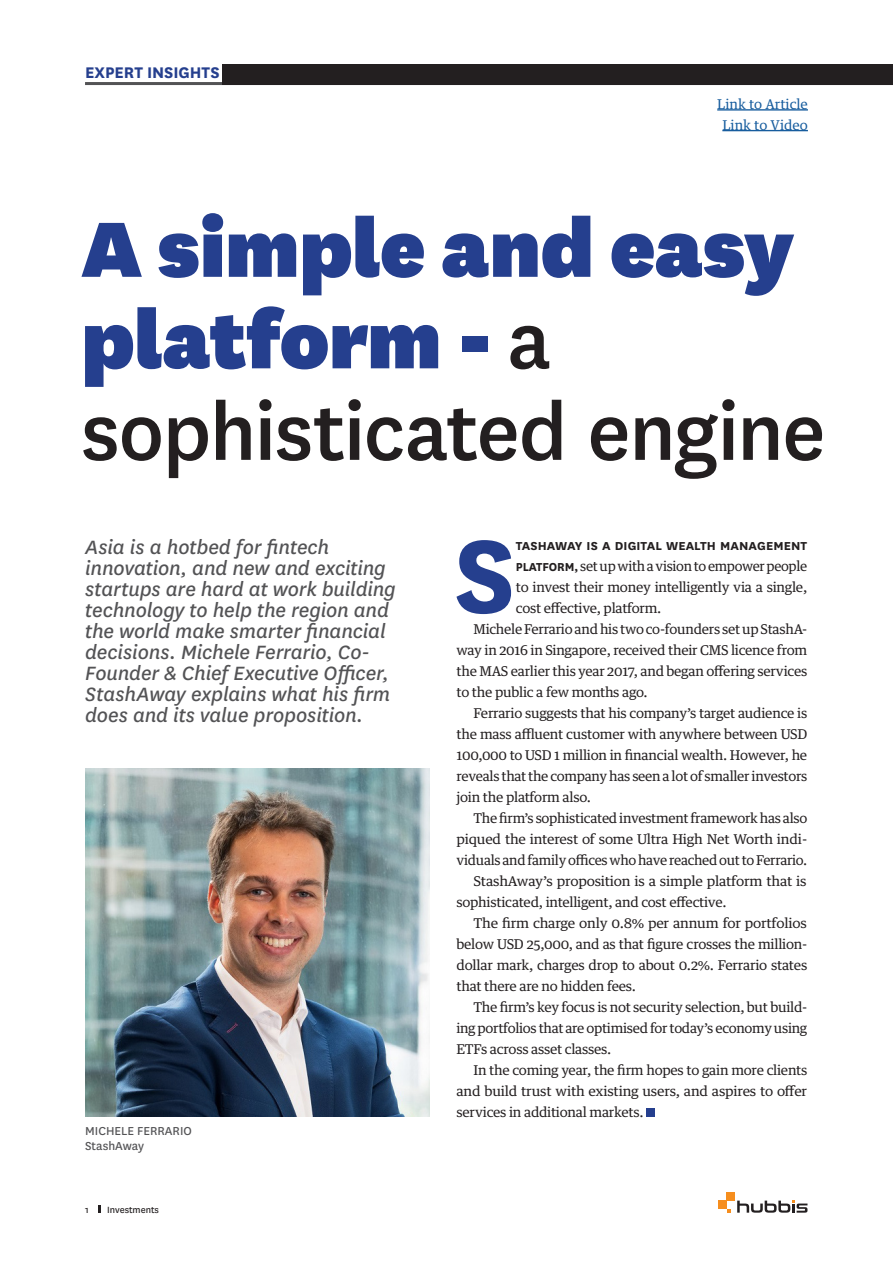
<style>
.page{position:relative;width:893px;height:1263px;background:#fff}
.page>*{position:absolute;margin:0;border:0;box-sizing:border-box;transform-origin:0 0}
.t1{font:700 120.45px "National";color:#253f8e}
.t2{font:900 91.5px/91.5px "National";letter-spacing:-.01em;color:#253f8e}
.t3{font:500 90px "National";letter-spacing:-.02em;color:#231f20}
.t4{font:italic 22.5px/21px "National";letter-spacing:-.01em;color:#535355}
.t5{font:700 18px "National";color:#253f8e}
.t6{font:13.5px/21px "Guardian Text Egyp";letter-spacing:-.02em;color:#231f20;text-align:justify}
.t7{font:13.5px "National";color:#535355}
.t8{font:13.5px "Guardian Text Egyp";color:#175d9e}
.t9{font:10.5px "National";color:#231f20}
.s1{font-weight:500;font-size:90px;color:#231f20}
.s2{font-family:"National";font-weight:700}
</style>
<div class="page">
<svg style="left:737px;top:1200px;width:70px;height:13px"></svg>
<div style="left:727px;top:1192px;width:8px;height:8px;background:#f68e1e"></div>
<div style="left:718px;top:1200px;width:9px;height:9px;background:#f68e1e"></div>
<hr style="left:717px;top:109px;width:91px;height:2px;background:#175d9e">
<hr style="left:722px;top:130px;width:86px;height:1px;background:#175d9e">
<img style="left:85px;top:769px;width:344px;height:347px">
<div style="left:646px;top:1108px;width:9px;height:9px;background:#253f8e"></div>
<svg style="left:98px;top:1205px;width:2px;height:8px"></svg>
<hr style="left:85px;top:82px;width:808px;height:3px;background:#535355">
<div style="left:223px;top:65px;width:670px;height:20px;background:#231f20"></div>
<h3 class="t5" style="left:85px;top:59px;width:136px">EXPERT INSIGHTS</h3>
<p class="t8" style="left:717px;top:93px;width:92px">Link to Article</p>
<p class="t8" style="left:722px;top:113px;width:87px">Link to Video</p>
<p class="t2" style="left:81px;top:197px;width:715px">A simple and easy platform - <span class="s1">a</span></p>
<p class="t3" style="left:81px;top:371px;width:746px">sophisticated engine</p>
<p class="t4" style="left:85px;top:536px;width:312px">Asia is a hotbed for fintech innovation, and new and exciting startups are hard at work building technology to help the region and the world make smarter financial decisions. Michele Ferrario, Co-<br>Founder &amp; Chief Executive Officer,<br>StashAway explains what his firm does and its value proposition.</p>
<p class="t7" style="left:85px;top:1121px;width:108px">MICHELE FERRARIO</p>
<p class="t7" style="left:85px;top:1136px;width:60px">StashAway</p>
<p class="t9" style="left:85px;top:1202px;width:5px">1</p>
<p class="t9" style="left:107px;top:1202px;width:53px">Investments</p>
<p class="t1" style="left:454px;top:490px;width:64px">S</p>
<p class="t6" style="left:516px;top:533px;width:293px"><span class="s2">TASHAWAY IS A DIGITAL WEALTH MANAGEMENT PLATFORM,</span> set up with a vision to empower people to invest their money intelligently via a single, cost effective, platform.</p>
<p class="t6" style="left:456px;top:617px;width:352px;text-indent:17px">Michele Ferrario and his two co-founders set up StashA&shy;way in 2016 in Singapore, received their CMS licence from the MAS earlier this year 2017, and began offering services to the public a few months ago.</p>
<p class="t6" style="left:456px;top:701px;width:352px;text-indent:17px">Ferrario suggests that his company’s target audience is the mass affluent customer with anywhere between USD 100,000 to USD 1 million in financial wealth. However, he reveals that the company has seen a lot of smaller investors join the platform also.</p>
<p class="t6" style="left:456px;top:806px;width:352px;text-indent:17px">The firm’s sophisticated investment framework has also piqued the interest of some Ultra High Net Worth indi&shy;viduals and family offices who have reached out to Ferrario.</p>
<p class="t6" style="left:456px;top:869px;width:352px;text-indent:17px">StashAway’s proposition is a simple platform that is sophisticated, intelligent, and cost effective.</p>
<p class="t6" style="left:456px;top:911px;width:352px;text-indent:17px">The firm charge only 0.8% per annum for portfolios below USD 25,000, and as that figure crosses the million&shy;dollar mark, charges drop to about 0.2%. Ferrario states that there are no hidden fees.</p>
<p class="t6" style="left:456px;top:995px;width:352px;text-indent:17px">The firm’s key focus is not security selection, but build&shy;ing portfolios that are optimised for today’s economy using ETFs across asset classes.</p>
<p class="t6" style="left:456px;top:1058px;width:352px;text-indent:17px">In the coming year, the firm hopes to gain more clients and build trust with existing users, and aspires to offer services in additional markets.</p>
</div>
